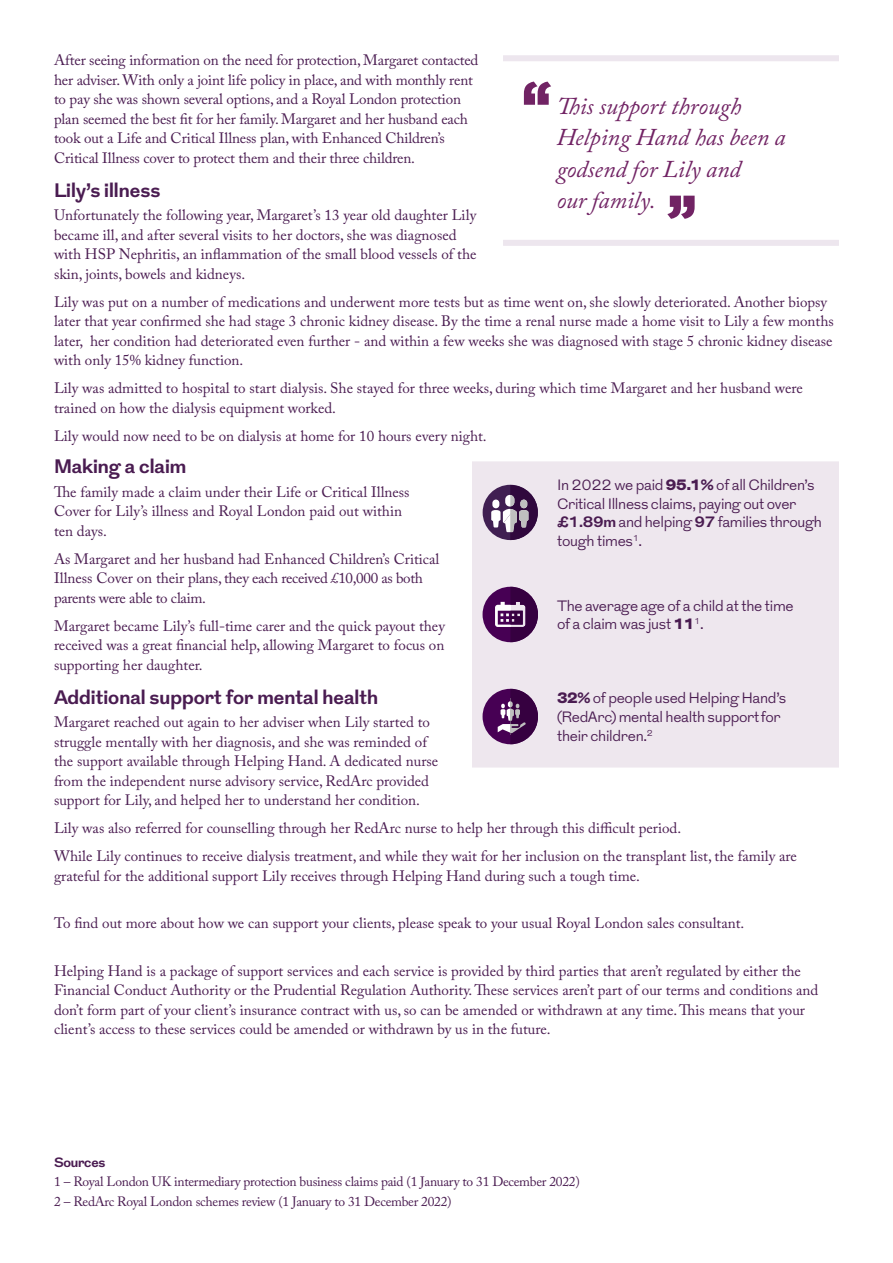
<style>
.page{position:relative;width:893px;height:1263px;background:#fff}
.page>*{position:absolute;margin:0;border:0;box-sizing:border-box;transform-origin:0 0}
.body{font:900 57.3px "Grot";color:#712364}
.body-2{font:italic 24px/31.5px "Adobe Caslon Pro";color:#712364}
.Subhead_1{font:700 19.5px "Grot";color:#4a1c51}
.body-3{font:15px/19.5px "Adobe Caslon Pro";color:#4a1c51}
.body-4{font:300 15px/18.8px "Grot";letter-spacing:-.02em;color:#4a1c51}
.body-5{font:13.5px "Adobe Caslon Pro";letter-spacing:-.02em;color:#4a1c51}
.body-6{font:700 13.5px "Grot";letter-spacing:-.02em;color:#4a1c51}
.s1{font-weight:900}
.s2{font-weight:700}
</style>
<div class="page">
<div style="left:472px;top:461px;width:367px;height:306px;background:#eee7ee"></div>
<div style="left:483px;top:485px;width:55px;height:55px;background:#401f52;border-radius:50%"></div>
<svg style="left:491px;top:485px;width:47px;height:55px"></svg>
<svg style="left:483px;top:587px;width:55px;height:55px;background:#794d80"></svg>
<svg style="left:483px;top:689px;width:55px;height:55px;background:#73477b"></svg>
<div style="left:503px;top:55px;width:336px;height:6px;background:#ede6ee"></div>
<div style="left:503px;top:240px;width:336px;height:6px;background:#ede6ee"></div>
<p class="body-3" style="left:54px;top:50px;width:426px">After seeing information on the need for protection, Margaret contacted her adviser. With only a joint life policy in place, and with monthly rent to pay she was shown several options, and a Royal London protection plan seemed the best fit for her family. Margaret and her husband each took out a Life and Critical Illness plan, with Enhanced Children’s Critical Illness cover to protect them and their three children.</p>
<p class="Subhead_1" style="left:54px;top:176px;width:108px">Lily’s illness</p>
<p class="body-3" style="left:54px;top:205px;width:424px">Unfortunately the following year, Margaret’s 13 year old daughter Lily became ill, and after several visits to her doctors, she was diagnosed with HSP Nephritis, an inflammation of the small blood vessels of the skin, joints, bowels and kidneys.</p>
<p class="body-3" style="left:54px;top:292px;width:781px">Lily was put on a number of medications and underwent more tests but as time went on, she slowly deteriorated. Another biopsy later that year confirmed she had stage 3 chronic kidney disease. By the time a renal nurse made a home visit to Lily a few months later, her condition had deteriorated even further - and within a few weeks she was diagnosed with stage 5 chronic kidney disease with only 15% kidney function.</p>
<p class="body-3" style="left:54px;top:378px;width:750px">Lily was admitted to hospital to start dialysis. She stayed for three weeks, during which time Margaret and her husband were trained on how the dialysis equipment worked.</p>
<p class="body-3" style="left:54px;top:426px;width:434px">Lily would now need to be on dialysis at home for 10 hours every night.</p>
<p class="Subhead_1" style="left:54px;top:452px;width:134px">Making a claim</p>
<p class="body-3" style="left:54px;top:482px;width:357px">The family made a claim under their Life or Critical Illness<br>Cover for Lily’s illness and Royal London paid out within ten days.</p>
<p class="body-3" style="left:54px;top:549px;width:387px">As Margaret and her husband had Enhanced Children’s Critical<br>Illness Cover on their plans, they each received £10,000 as both parents were able to claim.</p>
<p class="body-3" style="left:54px;top:616px;width:392px;text-align:justify">Margaret became Lily’s full-time carer and the quick payout they received was a great financial help, allowing Margaret to focus on supporting her daughter.</p>
<p class="Subhead_1" style="left:54px;top:683px;width:326px">Additional support for mental health</p>
<p class="body-3" style="left:54px;top:712px;width:386px">Margaret reached out again to her adviser when Lily started to struggle mentally with her diagnosis, and she was reminded of the support available through Helping Hand. A dedicated nurse from the independent nurse advisory service, RedArc provided support for Lily, and helped her to understand her condition.</p>
<p class="body-3" style="left:54px;top:818px;width:629px">Lily was also referred for counselling through her RedArc nurse to help her through this difficult period.</p>
<p class="body-3" style="left:54px;top:846px;width:744px">While Lily continues to receive dialysis treatment, and while they wait for her inclusion on the transplant list, the family are grateful for the additional support Lily receives through Helping Hand during such a tough time.</p>
<p class="body-3" style="left:54px;top:913px;width:692px">To find out more about how we can support your clients, please speak to your usual Royal London sales consultant.</p>
<p class="body-3" style="left:54px;top:961px;width:766px">Helping Hand is a package of support services and each service is provided by third parties that aren’t regulated by either the Financial Conduct Authority or the Prudential Regulation Authority. These services aren’t part of our terms and conditions and don’t form part of your client’s insurance contract with us, so can be amended or withdrawn at any time. This means that your client’s access to these services could be amended or withdrawn by us in the future.</p>
<p class="body" style="left:522px;top:62px;width:34px">“</p>
<p class="body-2" style="left:557px;top:90px;width:230px">This support through<br>Helping Hand has been a godsend for Lily and<br>our family.</p>
<p class="body" style="left:666px;top:175px;width:34px">”</p>
<p class="body-4" style="left:557px;top:476px;width:266px">In 2022 we paid <span class="s1">95.1%</span> of all Children’s Critical Illness claims, paying out over <span class="s2">£1.89m</span> and helping <span class="s2">97</span> families through tough times<sup>1</sup>.</p>
<p class="body-4" style="left:557px;top:597px;width:238px">The average age of a child at the time of a claim was just <span class="s1">11</span><sup>1</sup>.</p>
<p class="body-4" style="left:557px;top:689px;width:231px"><span class="s1">32%</span> of people used Helping Hand’s (RedArc) mental health supportfor their children.<sup>2</sup></p>
<p class="body-6" style="left:54px;top:1152px;width:53px">Sources</p>
<p class="body-5" style="left:54px;top:1173px;width:527px">1 – Royal London UK intermediary protection business claims paid (1 January to 31 December 2022)</p>
<p class="body-5" style="left:54px;top:1193px;width:399px">2 – RedArc Royal London schemes review (1 January to 31 December 2022)</p>
</div>
